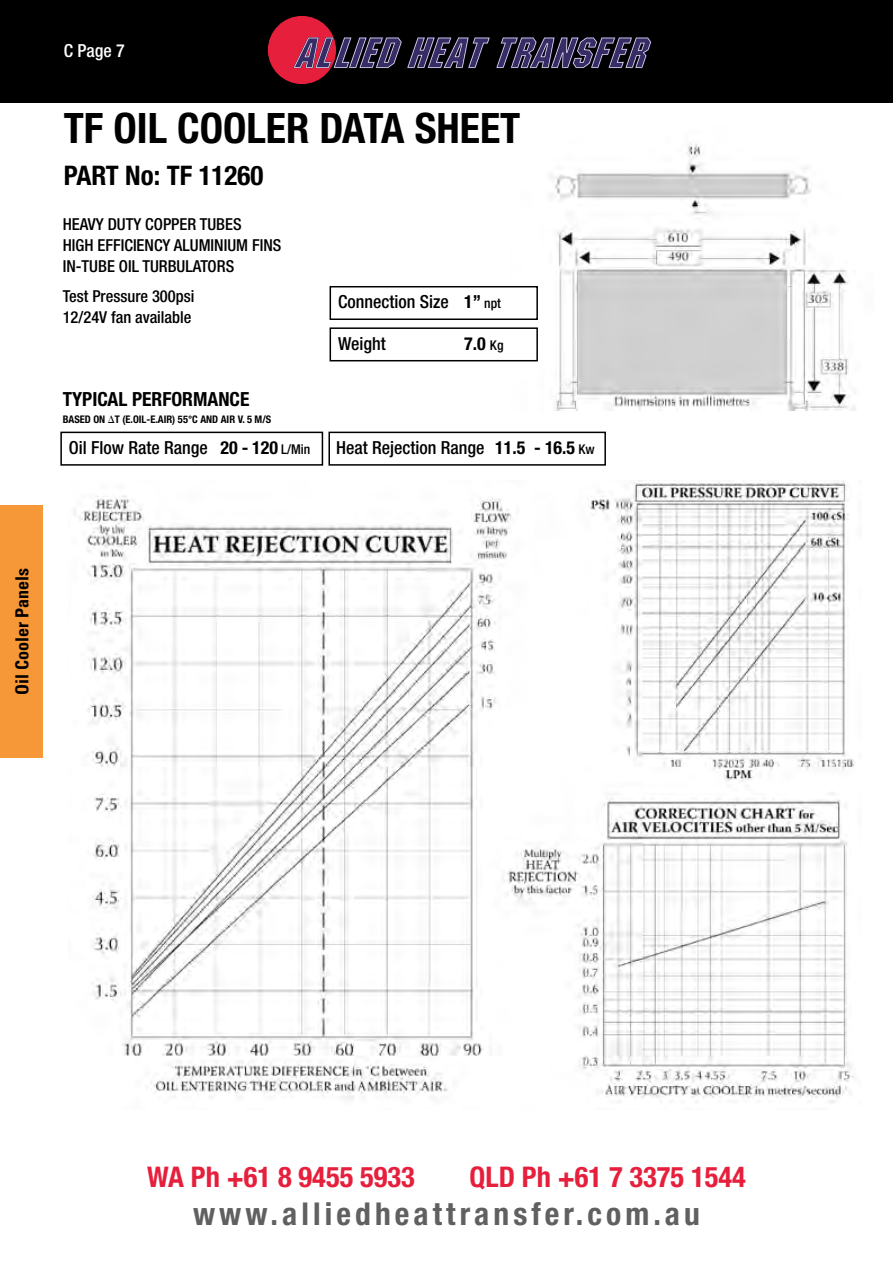
<style>
.page{position:relative;width:893px;height:1263px;background:#fff}
.page>*{position:absolute;margin:0;border:0;box-sizing:border-box;transform-origin:0 0}
.t1{font:700 condensed 42px "Helvetica Neue";color:#000}
.t2{font:700 condensed 31.5px "Helvetica Neue";letter-spacing:.13em;color:#606060}
.t3{font:700 condensed 28.5px "Helvetica Neue";color:#e61f3c}
.t4{font:700 condensed 27px "Helvetica Neue";color:#000}
.t5{font:700 condensed 19.5px "Helvetica Neue";color:#000}
.t6{font:500 condensed 18px "Helvetica Neue";color:#000}
.t7{font:700 condensed 18px "Univers";color:#000}
.t8{font:500 condensed 18px "Helvetica Neue";color:#fff}
.t9{font:700 condensed 18px "Helvetica Neue";color:#000}
.t10{font:500 condensed 16.5px/21px "Helvetica Neue";color:#000}
.t11{font:700 condensed 10.5px "Helvetica Neue";color:#000}
.s1{font-family:"Mathematical Pi One";font-weight:400;font-stretch:normal}
.s2{font-weight:700}
.s3{font-size:13.5px}
.s4{font-weight:500;font-size:13.5px}
</style>
<div class="page">
<img style="left:508px;top:143px;width:347px;height:268px">
<div style="left:0;top:0;width:893px;height:102px;background:#000"></div>
<div style="left:268px;top:16px;width:68px;height:68px;background:#e61f3c;border-radius:50%"></div>
<svg style="left:293px;top:37px;width:197px;height:31px"></svg>
<svg style="left:496px;top:37px;width:155px;height:31px"></svg>
<div style="left:0;top:505px;width:43px;height:253px;background:#f69738"></div>
<img style="left:74px;top:480px;width:781px;height:623px">
<div style="left:60px;top:432px;width:263px;height:34px;border:2px solid #000"></div>
<div style="left:330px;top:327px;width:208px;height:34px;border:2px solid #000"></div>
<div style="left:330px;top:286px;width:208px;height:34px;border:2px solid #000"></div>
<div style="left:328px;top:432px;width:278px;height:34px;border:2px solid #000"></div>
<p class="t8" style="left:64px;top:40px;width:62px">C Page 7</p>
<h1 class="t1" style="left:64px;top:103px;width:458px">TF OIL COOLER DATA SHEET</h1>
<h3 class="t4" style="left:64px;top:159px;width:28px">PART</h3>
<h3 class="t4" style="left:125px;top:159px;width:140px">NO: TF 11260</h3>
<p class="t10" style="left:63px;top:213px;width:163px">Heavy Duty Copper Tubes<br>High Efficie</p>
<p class="t10" style="left:63px;top:234px;width:219px;text-indent:82px">ncy Aluminium Fins<br>IN-Tube Oil Turbulat ors</p>
<p class="t10" style="left:63px;top:286px;width:133px">Test Pressure 300psi<br>12/24V fan available</p>
<p class="t5" style="left:63px;top:388px;width:20px">TYPICAL</p>
<p class="t5" style="left:132px;top:388px;width:22px">PERFORMANCE</p>
<p class="t11" style="left:63px;top:413px;width:13px">BASED</p>
<p class="t11" style="left:93px;top:413px;width:114px">ON <span class="s1">D</span>T (E.OIL-E.AIR) 55°C AND</p>
<p class="t11" style="left:221px;top:413px;width:51px">AIR V. 5 M/S</p>
<p class="t6" style="left:69px;top:437px;width:243px">Oil Flow Rate Range <span class="s2">20 - 120</span> <span class="s3">L/Min</span></p>
<p class="t6" style="left:338px;top:291px;width:164px">Connection Size <span class="s2">1”</span> <span class="s3">npt</span></p>
<p class="t6" style="left:338px;top:332px;width:49px">Weight</p>
<p class="t9" style="left:464px;top:332px;width:41px">7.0 <span class="s4">Kg</span></p>
<p class="t6" style="left:336px;top:437px;width:260px">Heat Rejection Range <span class="s2">11.5 - 16.5</span> <span class="s3">Kw</span></p>
<p class="t7" style="left:11px;top:695px;width:129px;rotate:-90deg">Oil Cooler Panels</p>
<h3 class="t3" style="left:147px;top:1160px;width:269px">WA PH +61 8 9455 5933</h3>
<h3 class="t3" style="left:470px;top:1160px;width:278px">QLD PH +61 7 3375 1544</h3>
<h2 class="t2" style="left:193px;top:1194px;width:508px">WWW.ALLIEDHEATTRANSFER.COM.AU</h2>
</div>
